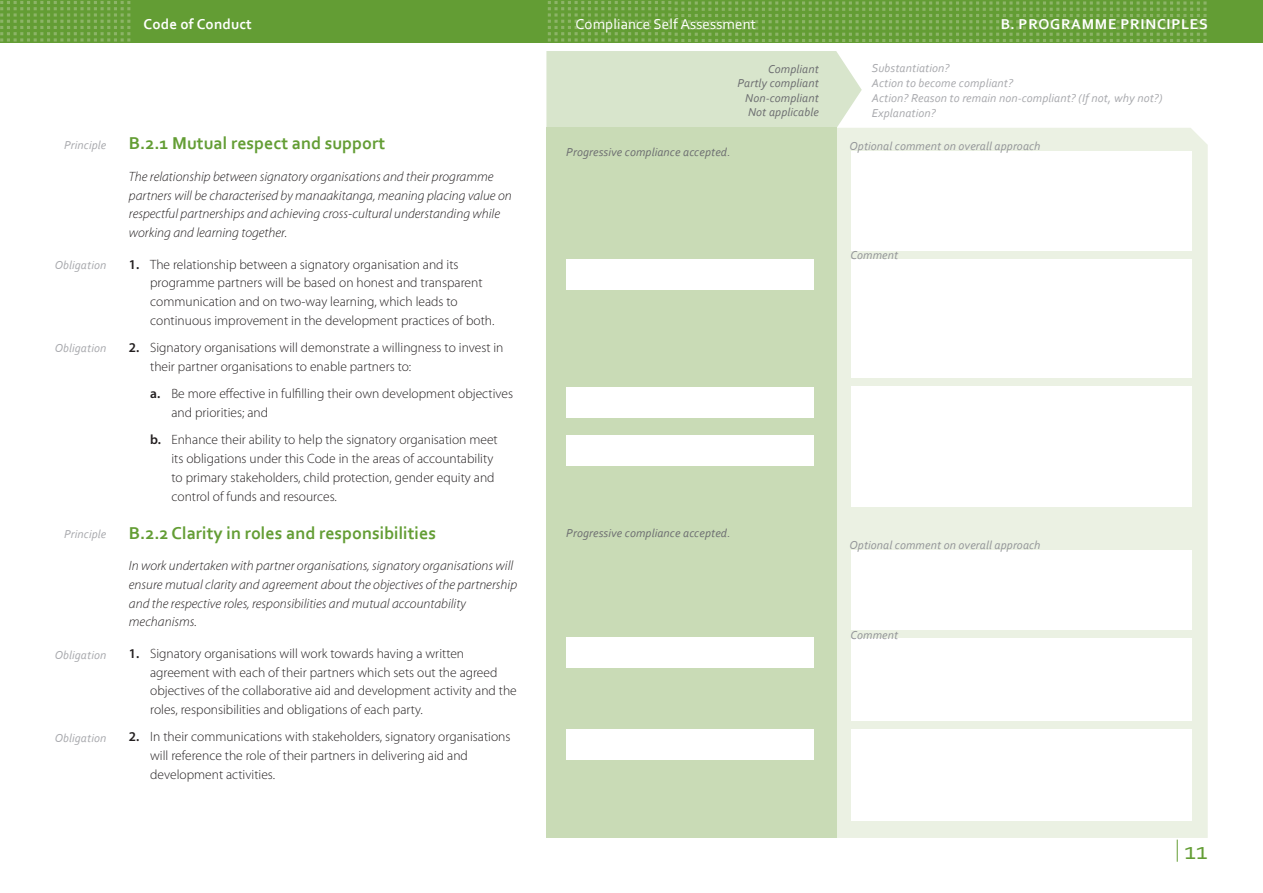
<style>
.page{position:relative;width:1263px;height:893px;background:#fff}
.page>*{position:absolute;margin:0;border:0;box-sizing:border-box;transform-origin:0 0}
.t1{font:25.5px "Corbel";color:#639d34}
.t2{font:700 18px "Corbel";color:#639d34}
.t3{font:15px "Corbel";letter-spacing:.01em;color:#fff}
.t4{font:700 15px "Corbel";letter-spacing:.05em;color:#fff}
.t5{font:700 15px "Corbel";letter-spacing:.01em;color:#fff}
.t6{font:300 13.5px/18.8px "Myriad Pro";color:#231f20}
.t7{font:italic 300 13.5px/18.8px "Myriad Pro";color:#231f20}
.t8{font:italic 12px/15px "Corbel";letter-spacing:.01em;color:#a8a9ad}
.t9{font:italic 12px/14.5px "Corbel";letter-spacing:.01em;color:#6c6d70;text-align:right}
.t10{font:italic 12px "Corbel";letter-spacing:.01em;color:#939598}
.s1{font-weight:600}
</style>
<div class="page">
<svg style="left:1177px;top:840px;width:1px;height:22px"></svg>
<div style="left:0;top:0;width:1263px;height:43px;background:#639d34"></div>
<svg style="left:0;top:1px;width:130px;height:41px"></svg>
<svg style="left:548px;top:1px;width:658px;height:41px"></svg>
<div style="left:546px;top:51px;width:316px;height:77px;background:#d8e5cc"></div>
<div style="left:837px;top:128px;width:371px;height:710px;background:#ebf1e3"></div>
<div style="left:546px;top:128px;width:291px;height:710px;background:#c9dbb6"></div>
<div style="left:851px;top:151px;width:340px;height:670px;background:#fff"></div>
<div style="left:846px;top:507px;width:361px;height:43px;background:#ebf1e3"></div>
<div style="left:842px;top:630px;width:360px;height:8px;background:#ebf1e3"></div>
<div style="left:842px;top:721px;width:360px;height:8px;background:#ebf1e3"></div>
<div style="left:842px;top:251px;width:360px;height:8px;background:#ebf1e3"></div>
<div style="left:842px;top:378px;width:360px;height:8px;background:#ebf1e3"></div>
<div style="left:566px;top:259px;width:221px;height:31px;background:#fff"></div>
<div style="left:783px;top:259px;width:31px;height:31px;background:#fff"></div>
<div style="left:566px;top:387px;width:229px;height:31px;background:#fff"></div>
<div style="left:783px;top:387px;width:31px;height:31px;background:#fff"></div>
<div style="left:566px;top:435px;width:218px;height:30px;background:#fff"></div>
<div style="left:783px;top:435px;width:31px;height:30px;background:#fff"></div>
<div style="left:566px;top:637px;width:225px;height:31px;background:#fff"></div>
<div style="left:783px;top:637px;width:31px;height:31px;background:#fff"></div>
<div style="left:566px;top:729px;width:220px;height:31px;background:#fff"></div>
<div style="left:783px;top:729px;width:31px;height:31px;background:#fff"></div>
<p class="t8" style="left:64px;top:137px;width:44px">Principle</p>
<p class="t8" style="left:55px;top:257px;width:53px">Obligation</p>
<p class="t8" style="left:55px;top:340px;width:53px">Obligation</p>
<p class="t8" style="left:64px;top:526px;width:44px">Principle</p>
<p class="t8" style="left:55px;top:647px;width:53px">Obligation</p>
<p class="t8" style="left:55px;top:731px;width:53px">Obligation</p>
<p class="t5" style="left:144px;top:15px;width:110px">Code of Conduct</p>
<p class="t3" style="left:576px;top:15px;width:182px">Compliance Self Assessment</p>
<p class="t9" style="left:737px;top:61px;width:83px">Compliant<br>Partly compliant<br>Non-compliant<br>Not applicable</p>
<p class="t8" style="left:872px;top:60px;width:292px">Substantiation?<br>Action to become compliant?<br>Action? Reason to remain non-compliant? (If not, why not?)<br>Explanation?</p>
<h2 class="t2" style="left:129px;top:132px;width:258px">B.2.1 Mutual respect and support</h2>
<p class="t7" style="left:129px;top:167px;width:384px">The relationship between signatory organisations and their programme partners will be characterised by manaakitanga, meaning placing value on respectful partnerships and achieving cross-cultural understanding while working and learning together.</p>
<p class="t6" style="left:150px;top:255px;width:346px;text-indent:-21px"><span class="s1">1.</span> The relationship between a signatory organisation and its programme partners will be based on honest and transparent communication and on two-way learning, which leads to continuous improvement in the development practices of both.</p>
<p class="t6" style="left:150px;top:338px;width:355px;text-indent:-21px"><span class="s1">2.</span> Signatory organisations will demonstrate a willingness to invest in their partner organisations to enable partners to:</p>
<p class="t6" style="left:171px;top:384px;width:343px;text-indent:-21px"><span class="s1">a.</span> Be more effective in fulfilling their own development objectives and priorities; and</p>
<p class="t6" style="left:171px;top:430px;width:328px;text-indent:-21px"><span class="s1">b.</span> Enhance their ability to help the signatory organisation meet its obligations under this Code in the areas of accountability to primary stakeholders, child protection, gender equity and control of funds and resources.</p>
<h2 class="t2" style="left:129px;top:521px;width:309px">B.2.2 Clarity in roles and responsibilities</h2>
<p class="t7" style="left:129px;top:556px;width:390px">In work undertaken with partner organisations, signatory organisations will ensure mutual clarity and agreement about the objectives of the partnership and the respective roles, responsibilities and mutual accountability mechanisms.</p>
<p class="t6" style="left:150px;top:644px;width:368px;text-indent:-21px"><span class="s1">1.</span> Signatory organisations will work towards having a written agreement with each of their partners which sets out the agreed objectives of the collaborative aid and development activity and the roles, responsibilities and obligations of each party.</p>
<p class="t6" style="left:150px;top:727px;width:362px;text-indent:-21px"><span class="s1">2.</span> In their communications with stakeholders, signatory organisations will reference the role of their partners in delivering aid and development activities.</p>
<p class="t4" style="left:1001px;top:15px;width:209px">B. PROGRAMME PRINCIPLES</p>
<p class="t10" style="left:849px;top:139px;width:193px">Optional comment on overall approach</p>
<p class="t9" style="left:566px;top:144px;width:166px">Progressive compliance accepted.</p>
<p class="t10" style="left:850px;top:247px;width:49px">Comment</p>
<p class="t9" style="left:566px;top:526px;width:166px">Progressive compliance accepted.</p>
<p class="t10" style="left:849px;top:537px;width:193px">Optional comment on overall approach</p>
<p class="t10" style="left:850px;top:627px;width:49px">Comment</p>
<h1 class="t1" style="left:1184px;top:834px;width:25px">11</h1>
</div>
